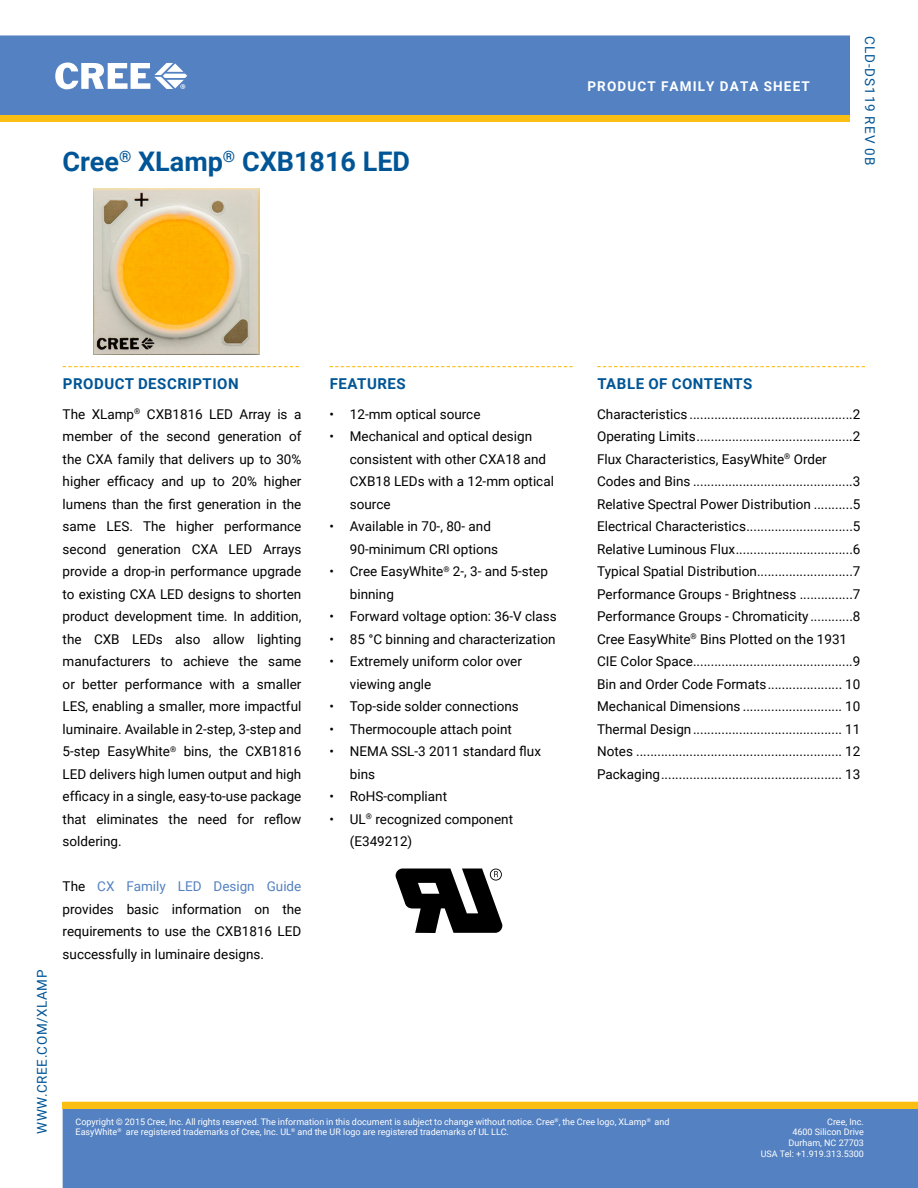
<style>
.page{position:relative;width:918px;height:1188px;background:#fff}
.page>*{position:absolute;margin:0;border:0;box-sizing:border-box;transform-origin:0 0}
.t1{font:700 27px "Roboto";color:#005596}
.t2{font:700 15px "Roboto";letter-spacing:.035em;color:#005596}
.t3{font:13.5px/22.5px "Roboto";color:#000}
.t4{font:13.5px "Roboto";letter-spacing:.07em;color:#005596}
.t5{font:700 13.5px "Roboto";letter-spacing:.085em;color:#fff}
.t6{font:13.5px "Roboto";color:#fff}
.t7{font:9px/10.8px "Roboto";color:#fff}
.s1{color:#5481c1}
</style>
<div class="page">
<div style="left:63px;top:1108px;width:855px;height:80px;background:#5481c1"></div>
<div style="left:0;top:35px;width:850px;height:80px;background:#5481c1"></div>
<div style="left:0;top:115px;width:850px;height:7px;background:#fbbf13"></div>
<div style="left:63px;top:1102px;width:855px;height:6px;background:#fbbf13"></div>
<svg style="left:55px;top:63px;width:132px;height:26px"></svg>
<svg style="left:63px;top:366px;width:236px;height:1px"></svg>
<svg style="left:330px;top:366px;width:243px;height:1px"></svg>
<svg style="left:597px;top:366px;width:268px;height:1px"></svg>
<svg style="left:396px;top:869px;width:106px;height:64px"></svg>
<img style="left:94px;top:189px;width:166px;height:166px">
<h1 class="t1" style="left:63px;top:143px;width:349px">CREE<sup>®</sup> XLAMP<sup>®</sup> CXB1816 LED</h1>
<p class="t5" style="left:587px;top:77px;width:224px">PRODUCT FAMILY DATA SHEET</p>
<p class="t4" style="left:879px;top:36px;width:131px;rotate:90deg">CLD-DS119 Rev 0B</p>
<p class="t4" style="left:33px;top:1134px;width:165px;rotate:-90deg">www.cree.com/Xlamp</p>
<p class="t2" style="left:63px;top:373px;width:177px">PRODUCT DESCRIPTION</p>
<p class="t3" style="left:63px;top:402px;width:240px;text-align:justify">The XLamp<sup>®</sup> CXB1816 LED Array is a member of the second generation of the CXA family that delivers up to 30% higher efficacy and up to 20% higher lumens than the first generation in the same LES. The higher performance second generation CXA LED Arrays provide a drop-in performance upgrade to existing CXA LED designs to shorten product development time. In addition, the CXB LEDs also allow lighting manufacturers to achieve the same or better performance with a smaller LES, enabling a smaller, more impactful luminaire. Available in 2‑step, 3‑step and 5‑step EasyWhite<sup>®</sup> bins, the CXB1816<br>LED delivers high lumen output and high efficacy in a single, easy‑to‑use package that eliminates the need for reflow soldering.</p>
<p class="t3" style="left:63px;top:874px;width:240px;text-align:justify">The <span class="s1">CX Family LED Design Guide </span>provides basic information on the requirements to use the CXB1816 LED successfully in luminaire designs.</p>
<p class="t2" style="left:330px;top:373px;width:77px">FEATURES</p>
<p class="t3" style="left:330px;top:402px;width:152px">• 12‑mm optical source</p>
<p class="t3" style="left:350px;top:424px;width:206px;text-indent:-20px">• Mechanical and optical design consistent with other CXA18 and<br>CXB18 LEDs with a 12‑mm optical source</p>
<p class="t3" style="left:350px;top:514px;width:150px;text-indent:-20px">• Available in 70-, 80- and<br>90-minimum CRI options</p>
<p class="t3" style="left:350px;top:559px;width:200px;text-indent:-20px">• Cree EasyWhite<sup>®</sup> 2-, 3‑ and 5-step binning</p>
<p class="t3" style="left:330px;top:604px;width:229px">• Forward voltage option: 36‑V class</p>
<p class="t3" style="left:330px;top:627px;width:227px">• 85 °C binning and characterization</p>
<p class="t3" style="left:350px;top:649px;width:174px;text-indent:-20px">• Extremely uniform color over viewing angle</p>
<p class="t3" style="left:330px;top:694px;width:191px">• Top-side solder connections</p>
<p class="t3" style="left:330px;top:717px;width:184px">• Thermocouple attach point</p>
<p class="t3" style="left:350px;top:739px;width:193px;text-indent:-20px">• NEMA SSL-3 2011 standard flux bins</p>
<p class="t3" style="left:330px;top:784px;width:119px">• RoHS-compliant</p>
<p class="t3" style="left:350px;top:807px;width:165px;text-indent:-20px">• UL<sup>®</sup> recognized component (E349212)</p>
<p class="t2" style="left:597px;top:373px;width:30px">TABLE</p>
<p class="t2" style="left:648px;top:373px;width:106px">OF CONTENTS</p>
<p class="t3" style="left:597px;top:402px;width:265px">Characteristics ..............................................2<br>Operating Limits............................................2<br>Flux Characteristics, EasyWhite<sup>®</sup> Order Codes and Bins .............................................3<br>Relative Spectral Power Distribution ...........5<br>Electrical Characteristics..............................5<br>Relative Luminous Flux.................................6<br>Typical Spatial Distribution...........................7<br>Performance Groups - Brightness ...............7<br>Performance Groups - Chromaticity ............8<br>Cree EasyWhite<sup>®</sup> Bins Plotted on the 1931<br>CIE Color Space.............................................9<br>Bin and Order Code Formats..................... 10<br>Mechanical Dimensions ............................ 10<br>Thermal Design.......................................... 11<br>Notes .......................................................... 12<br>Packaging................................................... 13</p>
<p class="t7" style="left:76px;top:1116px;width:596px">Copyright © 2015 Cree, Inc. All rights reserved. The information in this document is subject to change without notice. Cree<sup>®</sup>, the Cree logo, XLamp<sup>®</sup> and<br>EasyWhite<sup>®</sup> are registered trademarks of Cree, Inc. UL<sup>®</sup> and the UR logo are registered trademarks of UL LLC.</p>
<p class="t7" style="left:761px;top:1116px;width:105px;text-align:right">Cree, Inc.<br>4600 Silicon Drive<br>Durham, NC 27703<br>USA Tel: +1.919.313.5300</p>
<p class="t6" style="left:856px;top:1145px;width:9px">1</p>
</div>
